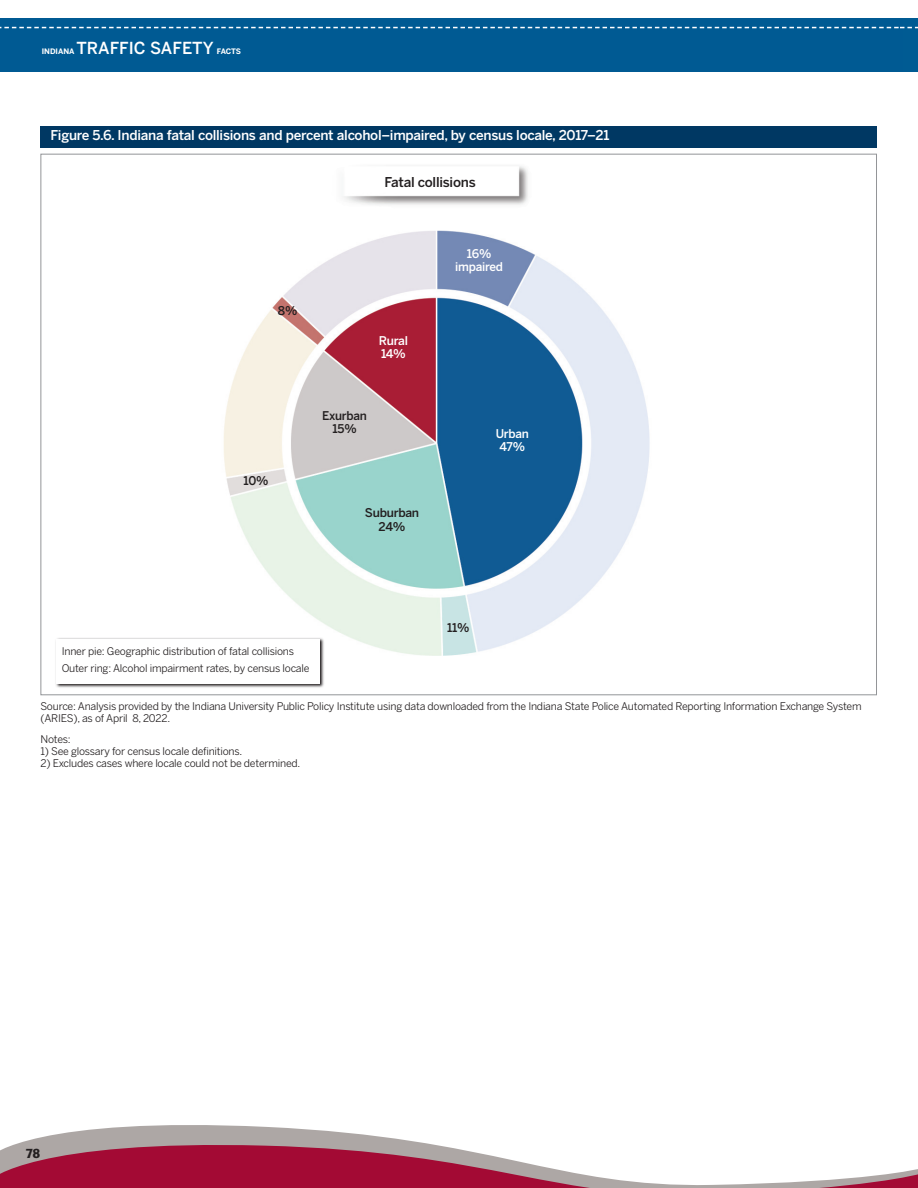
<style>
.page{position:relative;width:918px;height:1188px;background:#fff}
.page>*{position:absolute;margin:0;border:0;box-sizing:border-box;transform-origin:0 0}
.t1{font:500 16.5px "Benton Sans";color:#fff}
.t2{font:500 13.5px "Benton Sans";letter-spacing:-.02em;color:#fff}
.t3{font:500 13.5px "Benton Sans";letter-spacing:-.02em;color:#231f20}
.t4{font:500 13.5px "Formata";color:#231f20}
.t5{font:500 12px/13.5px "Benton Sans";letter-spacing:-.02em;color:#231f20;text-align:center}
.t6{font:500 12px/13.5px "Benton Sans";letter-spacing:-.02em;color:#fff;text-align:center}
.t7{font:10.5px/12px "Benton Sans";letter-spacing:-.02em;color:#231f20}
.s1{font-weight:700;font-size:7.5px}
</style>
<div class="page">
<div style="left:0;top:18px;width:918px;height:54px;background:#005a93"></div>
<svg style="left:30px;top:1125px;width:374px;height:15px;fill:#ada7a5"></svg>
<svg style="left:0;top:1140px;width:918px;height:48px"></svg>
<svg style="left:0;top:27px;width:918px;height:1px"></svg>
<div style="left:40px;top:126px;width:837px;height:22px;background:#003863"></div>
<img style="left:224px;top:166px;width:426px;height:490px">
<img style="left:55px;top:634px;width:273px;height:54px">
<div style="left:56px;top:639px;width:264px;height:44px;background:#fff"></div>
<p class="t1" style="left:42px;top:38px;width:201px"><span class="s1">INDIANA</span> TRAFFIC SAFETY <span class="s1">FACTS</span></p>
<p class="t2" style="left:50px;top:128px;width:561px">Figure 5.6. Indiana fatal collisions and percent alcohol–impaired, by census locale, 2017–21</p>
<p class="t3" style="left:385px;top:175px;width:93px">Fatal collisions</p>
<p class="t5" style="left:278px;top:304px;width:21px">8%</p>
<p class="t5" style="left:244px;top:475px;width:26px">10%</p>
<p class="t6" style="left:379px;top:334px;width:31px;text-align:left">Rural<br>14%</p>
<p class="t5" style="left:322px;top:409px;width:46px">Exurban<br>15%</p>
<p class="t5" style="left:365px;top:507px;width:56px">Suburban<br>24%</p>
<p class="t6" style="left:455px;top:247px;width:49px">16% impaired</p>
<p class="t6" style="left:496px;top:427px;width:35px">Urban<br>47%</p>
<p class="t7" style="left:62px;top:646px;width:234px">Inner pie: Geographic distribution of fatal collisions</p>
<p class="t7" style="left:62px;top:663px;width:249px">Outer ring: Alcohol impairment rates, by census locale</p>
<p class="t5" style="left:447px;top:622px;width:24px">11%</p>
<p class="t7" style="left:40px;top:700px;width:823px">Source: Analysis provided by the Indiana University Public Policy Institute using data downloaded from the Indiana State Police Automated Reporting Information Exchange System (ARIES), as of April 8, 2022.</p>
<p class="t7" style="left:40px;top:733px;width:32px">Notes:</p>
<p class="t7" style="left:40px;top:745px;width:203px">1) See glossary for census locale definitions.</p>
<p class="t7" style="left:40px;top:757px;width:261px">2) Excludes cases where locale could not be determined.</p>
<p class="t4" style="left:26px;top:1148px;width:16px">78</p>
</div>
